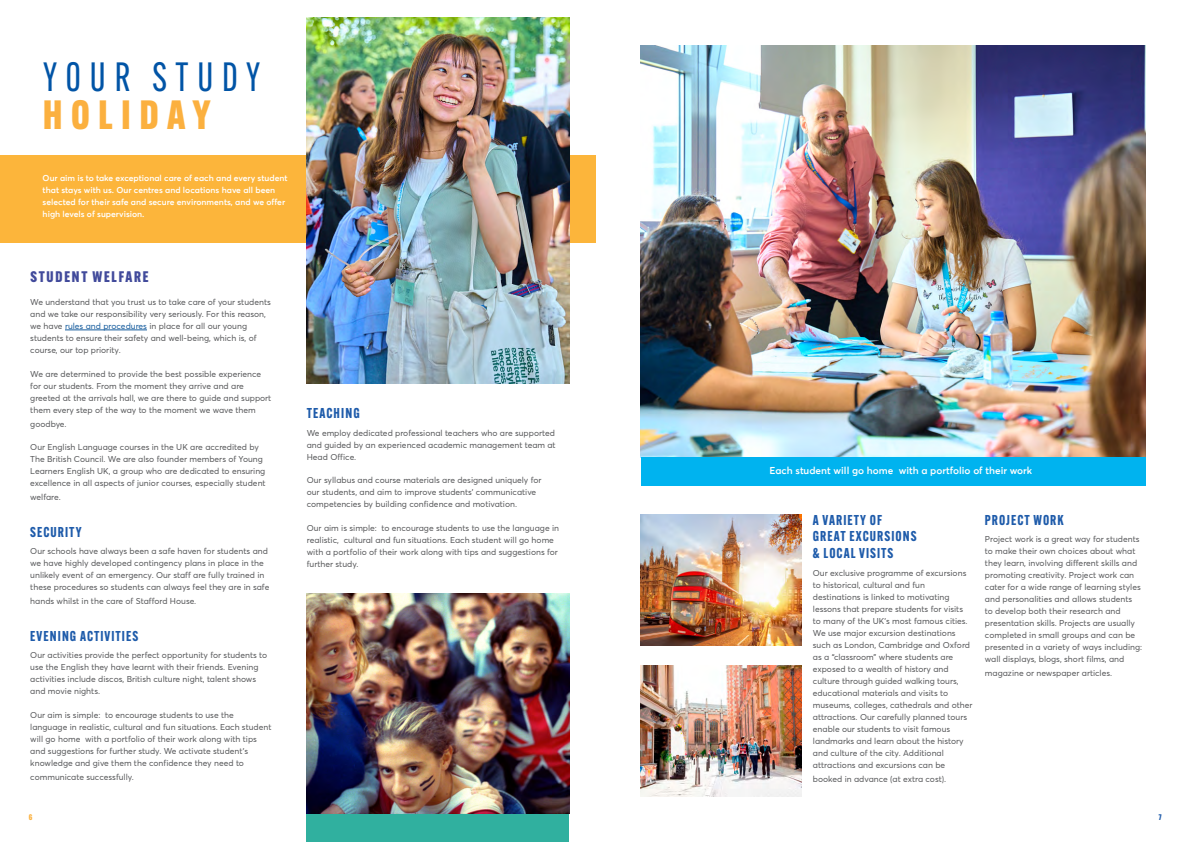
<style>
.page{position:relative;width:1191px;height:842px;background:#fff}
.page>*{position:absolute;margin:0;border:0;box-sizing:border-box;transform-origin:0 0}
.t1{font:40px "Alternate Gothic Cond ATF";letter-spacing:.22em;color:#0154a6}
.t2{font:800 40px "Alternate Gothic Cond ATF";letter-spacing:.22em;color:#fbb03f}
.t3{font:800 15px "Alternate Gothic Cond ATF";letter-spacing:.12em;color:#414a9b}
.t4{font:700 14px/16.8px "Alternate Gothic Cond ATF";letter-spacing:.075em;color:#1e5baa}
.t5{font:600 10px "Averta Std";color:#fff}
.t6{font:8.5px/12px "Averta Std";color:#57585a}
.t7{font:600 8.5px/12px "Averta Std";color:#fff}
.t8{font:800 8px "Alternate Gothic Cond ATF";color:#fbb13f}
.t9{font:800 8px "Alternate Gothic Cond ATF";color:#1e5baa}
.s1{color:#175d9e}
</style>
<div class="page">
<img style="left:641px;top:45px;width:504px;height:412px">
<img style="left:641px;top:514px;width:160px;height:131px">
<img style="left:641px;top:665px;width:160px;height:131px">
<div style="left:0;top:155px;width:595px;height:88px;background:#fcb53b"></div>
<hr style="left:65px;top:330px;width:82px;height:1px;background:#175d9e">
<div style="left:307px;top:814px;width:262px;height:28px;background:#30b09f"></div>
<div style="left:641px;top:457px;width:504px;height:28px;background:#00b3ef"></div>
<img style="left:307px;top:593px;width:262px;height:221px">
<img style="left:307px;top:18px;width:262px;height:366px">
<p class="t1" style="left:43px;top:53px;width:219px">YOUR STUDY</p>
<p class="t2" style="left:43px;top:90px;width:169px">HOLIDAY</p>
<p class="t7" style="left:43px;top:172px;width:246px">Our aim is to take exceptional care of each and every student that stays with us. Our centres and locations have all been selected for their safe and secure environments, and we offer high levels of supervision.</p>
<p class="t3" style="left:30px;top:267px;width:120px">STUDENT WELFARE</p>
<p class="t6" style="left:30px;top:296px;width:242px">We understand that you trust us to take care of your students and we take our responsibility very seriously. For this reason, we have <span class="s1">rules and procedures</span> in place for all our young students to ensure their safety and well-being, which is, of course, our top priority.</p>
<p class="t6" style="left:30px;top:368px;width:243px">We are determined to provide the best possible experience for our students. From the moment they arrive and are greeted at the arrivals hall, we are there to guide and support them every step of the way to the moment we wave them</p>
<p class="t6" style="left:30px;top:418px;width:38px">goodbye.</p>
<p class="t6" style="left:30px;top:441px;width:237px">Our English Language courses in the UK are accredited by The British Council. We are also founder members of Young Learners English UK, a group who are dedicated to ensuring excellence in all aspects of junior courses, especially student</p>
<p class="t6" style="left:30px;top:491px;width:32px">welfare.</p>
<p class="t4" style="left:30px;top:523px;width:53px">SECURITY</p>
<p class="t6" style="left:30px;top:545px;width:240px">Our schools have always been a safe haven for students and we have highly developed contingency plans in place in the unlikely event of an emergency. Our staff are fully trained in these procedures so students can always feel they are in safe</p>
<p class="t6" style="left:30px;top:595px;width:167px">hands whilst in the care of Stafford House.</p>
<p class="t4" style="left:30px;top:627px;width:109px">EVENING ACTIVITIES</p>
<p class="t6" style="left:30px;top:649px;width:238px">Our activities provide the perfect opportunity for students to use the English they have learnt with their friends. Evening activities include discos, British culture night, talent shows and movie nights.</p>
<p class="t6" style="left:30px;top:709px;width:243px">Our aim is simple: to encourage students to use the language in realistic, cultural and fun situations. Each student will go home with a portfolio of their work along with tips and suggestions for further study. We activate student’s knowledge and give them the confidence they need to</p>
<p class="t6" style="left:30px;top:771px;width:105px">communicate successfully.</p>
<p class="t4" style="left:307px;top:405px;width:54px">TEACHING</p>
<p class="t6" style="left:307px;top:427px;width:250px;text-align:justify">We employ dedicated professional teachers who are supported and guided by an experienced academic management team at Head Office.</p>
<p class="t6" style="left:307px;top:474px;width:236px">Our syllabus and course materials are designed uniquely for our students, and aim to improve students’ communicative competencies by building confidence and motivation.</p>
<p class="t6" style="left:307px;top:522px;width:254px">Our aim is simple: to encourage students to use the language in realistic, cultural and fun situations. Each student will go home with a portfolio of their work along with tips and suggestions for further study.</p>
<p class="t5" style="left:769px;top:464px;width:264px">Each student will go home with a portfolio of their work</p>
<p class="t4" style="left:813px;top:511px;width:105px">A VARIETY OF<br>GREAT EXCURSIONS</p>
<p class="t4" style="left:813px;top:545px;width:82px">&amp; LOCAL VISITS</p>
<p class="t6" style="left:813px;top:567px;width:161px">Our exclusive programme of excursions to historical, cultural and fun destinations is linked to motivating lessons that prepare students for visits to many of the UK’s most famous cities.<br>We use major excursion destinations such as London, Cambridge and Oxford as a “classroom” where students are exposed to a wealth of history and culture through guided walking tours, educational materials and visits to museums, colleges, cathedrals and other attractions. Our carefully planned tours enable our students to visit famous landmarks and learn about the history and culture of the city. Additional attractions and excursions can be</p>
<p class="t6" style="left:813px;top:773px;width:135px">booked in advance (at extra cost).</p>
<p class="t4" style="left:985px;top:511px;width:80px">PROJECT WORK</p>
<p class="t6" style="left:985px;top:533px;width:159px">Project work is a great way for students to make their own choices about what they learn, involving different skills and promoting creativity. Project work can cater for a wide range of learning styles and personalities and allows students to develop both their research and presentation skills. Projects are usually completed in small groups and can be presented in a variety of ways including: wall displays, blogs, short films, and</p>
<p class="t6" style="left:985px;top:667px;width:129px">magazine or newspaper articles.</p>
<p class="t8" style="left:29px;top:812px;width:5px">6</p>
<p class="t9" style="left:1158px;top:812px;width:4px">7</p>
</div>
